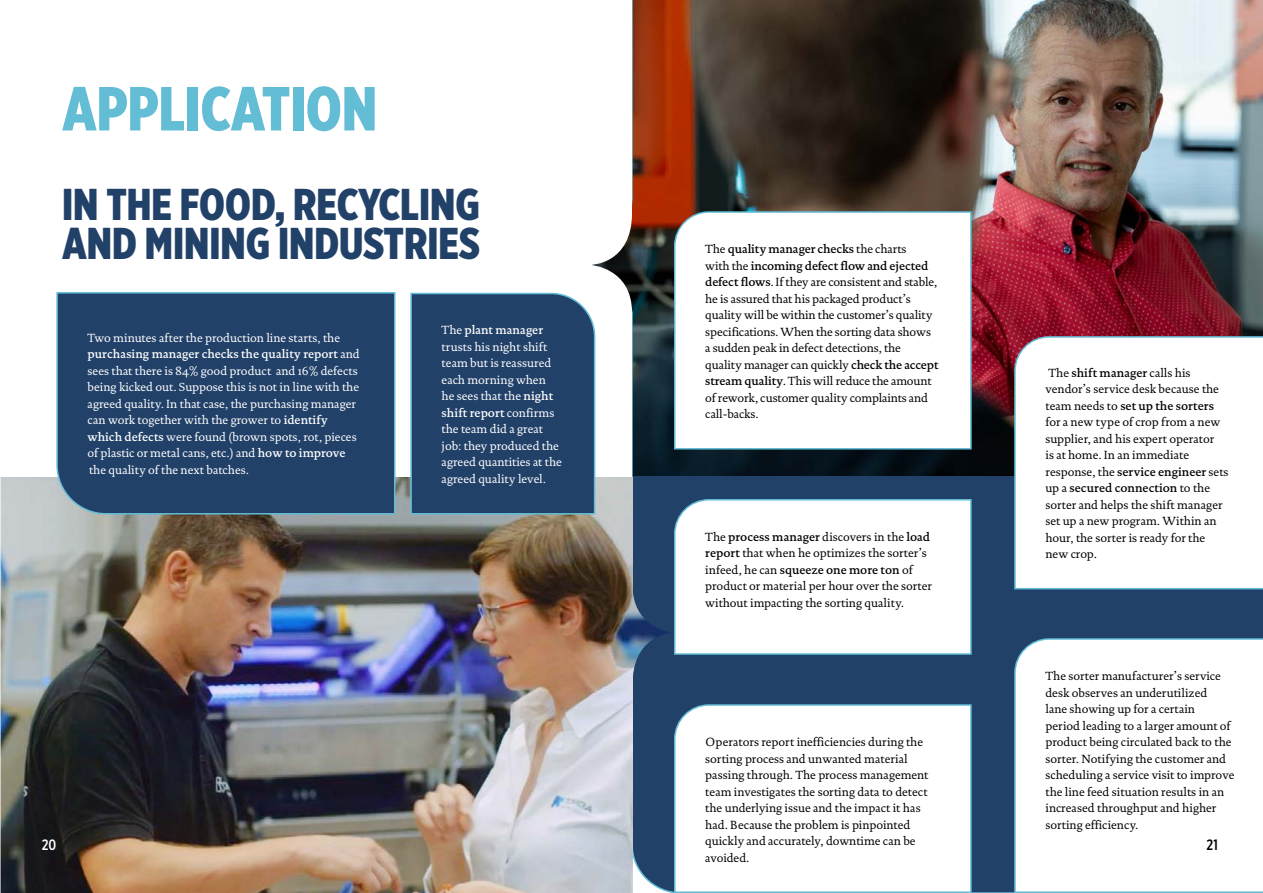
<style>
.page{position:relative;width:1263px;height:893px;background:#fff}
.page>*{position:absolute;margin:0;border:0;box-sizing:border-box;transform-origin:0 0}
.t1{font:900 62.1px "Gotham X Narrow";color:#62bdd5}
.t2{font:900 44.55px/39.2px "Gotham X Narrow";color:#224169}
.t3{font:500 15px "Gotham X Narrow";color:#fff}
.t4{font:500 15px "Gotham X Narrow";color:#000}
.t5{font:12px/16.5px "DTL Documenta ST";color:#000}
.t6{font:12px/16.5px "DTL Documenta ST";color:#fff}
.s1{font-weight:500}
</style>
<div class="page">
<img style="left:632px;top:0;width:631px;height:893px">
<svg style="left:673px;top:211px;width:299px;height:239px"></svg>
<img style="left:0;top:478px;width:632px;height:415px">
<div style="left:56px;top:292px;width:340px;height:223px;background:#224169"></div>
<div style="left:410px;top:292px;width:186px;height:223px;background:#224169"></div>
<svg style="left:673px;top:703px;width:299px;height:190px"></svg>
<svg style="left:1013px;top:335px;width:250px;height:255px"></svg>
<svg style="left:1013px;top:637px;width:250px;height:256px"></svg>
<img style="left:613px;top:585px;width:60px;height:115px">
<img style="left:591px;top:199px;width:56px;height:113px">
<svg style="left:673px;top:498px;width:299px;height:157px"></svg>
<h1 class="t1" style="left:62px;top:70px;width:316px">APPLICATION</h1>
<h2 class="t2" style="left:62px;top:184px;width:419px">IN THE FOOD, RECYCLING<br>AND MINING INDUSTRIES</h2>
<p class="t6" style="left:88px;top:330px;width:274px">Two minutes after the production line starts, the <span class="s1">purchasing manager checks the quality report</span> and sees that there is 84% good product and 16% defects being kicked out. Suppose this is not in line with the agreed quality. In that case, the purchasing manager can work together with the grower to <span class="s1">identify which defects</span> were found (brown spots, rot, pieces of plastic or metal cans, etc.) and <span class="s1">how to improve </span>the quality of the next batches.</p>
<p class="t6" style="left:442px;top:322px;width:122px">The <span class="s1">plant manager </span>trusts his night shift team but is reassured each morning when<br>he sees that the <span class="s1">night shift report</span> confirms the team did a great job: they produced the agreed quantities at the agreed quality level.</p>
<p class="t5" style="left:705px;top:241px;width:235px">The <span class="s1">quality manager checks</span> the charts<br>with the <span class="s1">incoming defect flow and ejected defect flows</span>. If they are consistent and stable, he is assured that his packaged product’s quality will be within the customer’s quality specifications. When the sorting data shows a sudden peak in defect detections, the quality manager can quickly <span class="s1">check the accept stream quality</span>. This will reduce the amount of rework, customer quality complaints and call-backs.</p>
<p class="t5" style="left:705px;top:529px;width:228px">The <span class="s1">process manager</span> discovers in the <span class="s1">load report</span> that when he optimizes the sorter’s infeed, he can <span class="s1">squeeze one more ton</span> of product or material per hour over the sorter without impacting the sorting quality.</p>
<p class="t5" style="left:1045px;top:364px;width:184px">The <span class="s1">shift manager</span> calls his vendor’s service desk because the team needs to <span class="s1">set up the sorters </span>for a new type of crop from a new supplier, and his expert operator<br>is at home. In an immediate response, the <span class="s1">service engineer</span> sets up a <span class="s1">secured connection</span> to the sorter and helps the shift manager set up a new program. Within an hour, the sorter is ready for the new crop.</p>
<p class="t5" style="left:1045px;top:668px;width:190px">The sorter manufacturer’s service desk observes an underutilized<br>lane showing up for a certain<br>period leading to a larger amount of product being circulated back to the sorter. Notifying the customer and scheduling a service visit to improve the line feed situation results in an increased throughput and higher sorting efficiency.</p>
<p class="t5" style="left:705px;top:734px;width:225px">Operators report inefficiencies during the sorting process and unwanted material passing through. The process management team investigates the sorting data to detect the underlying issue and the impact it has had. Because the problem is pinpointed quickly and accurately, downtime can be avoided.</p>
<p class="t3" style="left:42px;top:835px;width:16px">20</p>
<p class="t4" style="left:1206px;top:835px;width:13px">21</p>
</div>
